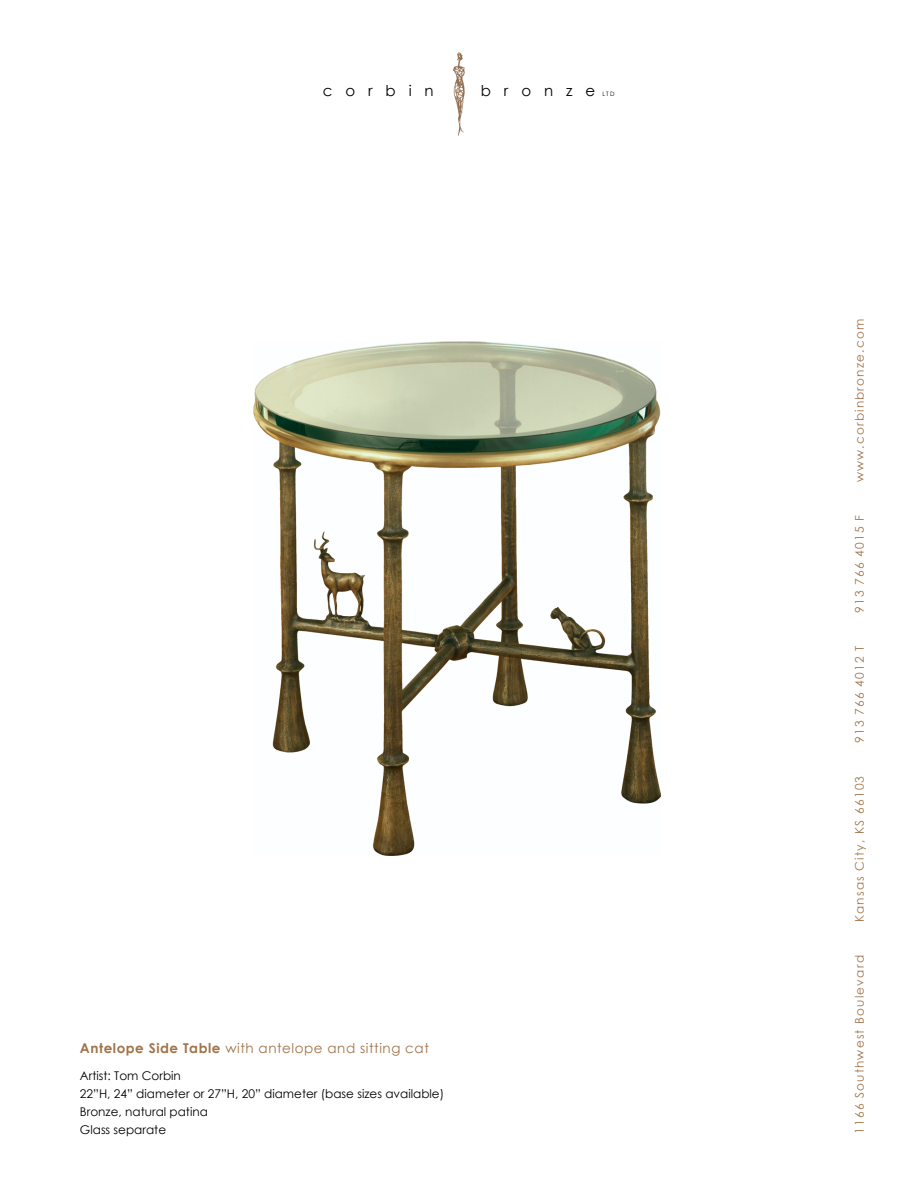
<style>
.page{position:relative;width:918px;height:1188px;background:#fff}
.page>*{position:absolute;margin:0;border:0;box-sizing:border-box;transform-origin:0 0}
.t1{font:15px "Century Gothic";letter-spacing:.86em;color:#000}
.t2{font:13.5px "Century Gothic";letter-spacing:.04em;color:#a07449}
.t3{font:12px/18px "Century Gothic";color:#000}
.t4{font:12px "Century Gothic";letter-spacing:.1em;color:#a07449}
.t5{font:6px "Century Gothic";color:#000}
.s1{font-weight:700}
</style>
<div class="page">
<img style="left:452px;top:52px;width:13px;height:84px">
<img style="left:254px;top:342px;width:406px;height:514px">
<p class="t1" style="left:323px;top:82px;width:112px">corbin</p>
<p class="t1" style="left:481px;top:82px;width:116px">bronze</p>
<p class="t5" style="left:602px;top:90px;width:14px">LTD</p>
<p class="t2" style="left:80px;top:1040px;width:350px"><span class="s1">Antelope Side Table</span> with antelope and sitting cat</p>
<p class="t3" style="left:80px;top:1066px;width:366px">Artist: Tom Corbin<br>22”H, 24” diameter or 27”H, 20” diameter (base sizes available)<br>Bronze, natural patina<br>Glass separate</p>
<p class="t4" style="left:852px;top:482px;width:165px;rotate:-90deg">www.corbinbronze.com</p>
<p class="t4" style="left:852px;top:613px;width:99px;rotate:-90deg">913 766 4015 F</p>
<p class="t4" style="left:852px;top:743px;width:99px;rotate:-90deg">913 766 4012 T</p>
<p class="t4" style="left:852px;top:922px;width:148px;rotate:-90deg">Kansas City, KS 66103</p>
<p class="t4" style="left:852px;top:1134px;width:180px;rotate:-90deg">1166 Southwest Boulevard</p>
</div>
